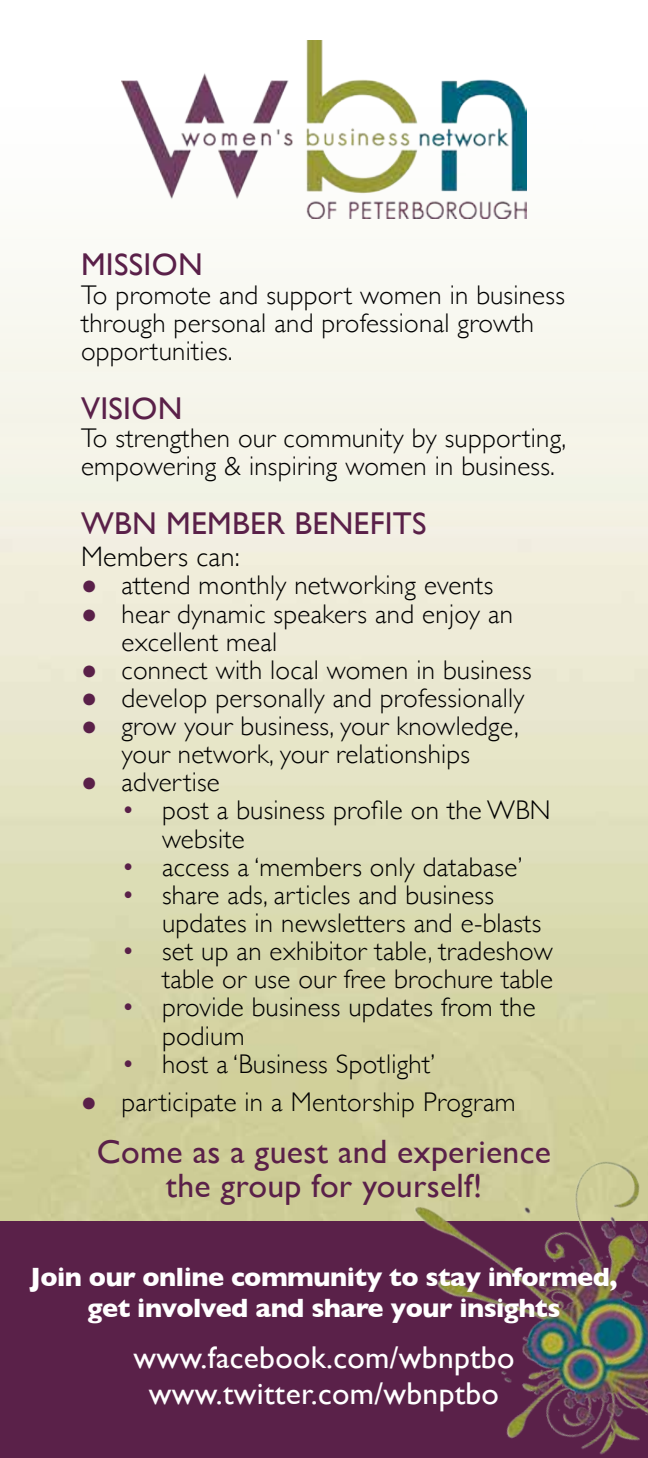
<style>
.page{position:relative;width:648px;height:1458px;background:#fff}
.page>*{position:absolute;margin:0;border:0;box-sizing:border-box;transform-origin:0 0}
.t1{font:33.75px/33.8px "Gill Sans";letter-spacing:.01em;color:#5a2049;text-align:center}
.t2{font:31.5px/36px "Gill Sans";letter-spacing:.01em;color:#fff;text-align:center}
.t3{font:31.5px "Gill Sans";letter-spacing:.01em;color:#5a2049}
.t4{font:300 28.12px "Gill Sans";letter-spacing:.01em;color:#000}
.t5{font:300 27px/28.1px "Gill Sans";letter-spacing:.01em;color:#000}
.t6{font:700 27px/31.1px "Gill Sans";letter-spacing:-.02em;color:#fff;text-align:center}
.s1{font-family:"Impact";font-weight:400;color:#5a2049}
.s2{color:#5a2049}
</style>
<div class="page">
<div style="left:0;top:1221px;width:648px;height:237px;background:#5a2149"></div>
<div style="left:0;top:0;width:648px;height:538px;background:linear-gradient(to bottom,#fff,#f2f1e3)"></div>
<img style="left:122px;top:40px;width:404px;height:178px">
<img style="left:385px;top:1086px;width:263px;height:369px">
<p class="t3" style="left:81px;top:246px;width:123px">MISSION</p>
<p class="t5" style="left:81px;top:280px;width:485px">To promote and support women in business through personal and professional growth opportunities.</p>
<p class="t3" style="left:81px;top:390px;width:103px">VISION</p>
<p class="t5" style="left:81px;top:423px;width:487px">To strengthen our community by supporting, empowering &amp; inspiring women in business.</p>
<p class="t3" style="left:81px;top:505px;width:347px">WBN MEMBER BENEFITS</p>
<p class="t4" style="left:81px;top:535px;width:160px">Members can:</p>
<p class="t5" style="left:81px;top:570px;width:414px"><span class="s1">●</span> attend monthly networking events</p>
<p class="t5" style="left:122px;top:598px;width:393px;text-indent:-40px"><span class="s1">●</span> hear dynamic speakers and enjoy an excellent meal</p>
<p class="t5" style="left:81px;top:655px;width:452px"><span class="s1">●</span> connect with local women in business</p>
<p class="t5" style="left:81px;top:683px;width:445px"><span class="s1">●</span> develop personally and professionally</p>
<p class="t5" style="left:81px;top:711px;width:439px;text-align:center"><span class="s1">●</span> grow your business, your knowledge, your network, your relationships</p>
<p class="t5" style="left:81px;top:767px;width:140px"><span class="s1">●</span> advertise</p>
<p class="t5" style="left:162px;top:795px;width:390px;text-indent:-40px"><span class="s2">•</span> post a business profile on the WBN website</p>
<p class="t5" style="left:122px;top:852px;width:402px"><span class="s2">•</span> access a ‘members only database’</p>
<p class="t5" style="left:162px;top:880px;width:381px;text-indent:-40px"><span class="s2">•</span> share ads, articles and business updates in newsletters and e-blasts</p>
<p class="t5" style="left:121px;top:936px;width:433px;text-align:right"><span class="s2">•</span> set up an exhibitor table, tradeshow table or use our free brochure table</p>
<p class="t5" style="left:162px;top:992px;width:375px;text-indent:-41px"><span class="s2">•</span> provide business updates from the podium</p>
<p class="t5" style="left:121px;top:1049px;width:315px"><span class="s2">•</span> host a ‘Business Spotlight’</p>
<p class="t5" style="left:81px;top:1087px;width:436px"><span class="s1">●</span> participate in a Mentorship Program</p>
<p class="t1" style="left:97px;top:1134px;width:456px">Come as a guest and experience the group for yourself!</p>
<p class="t6" style="left:30px;top:1261px;width:589px">Join our online community to stay informed, get involved and share your insights</p>
<p class="t2" style="left:134px;top:1339px;width:382px">www.facebook.com/wbnptbo www.twitter.com/wbnptbo</p>
</div>
